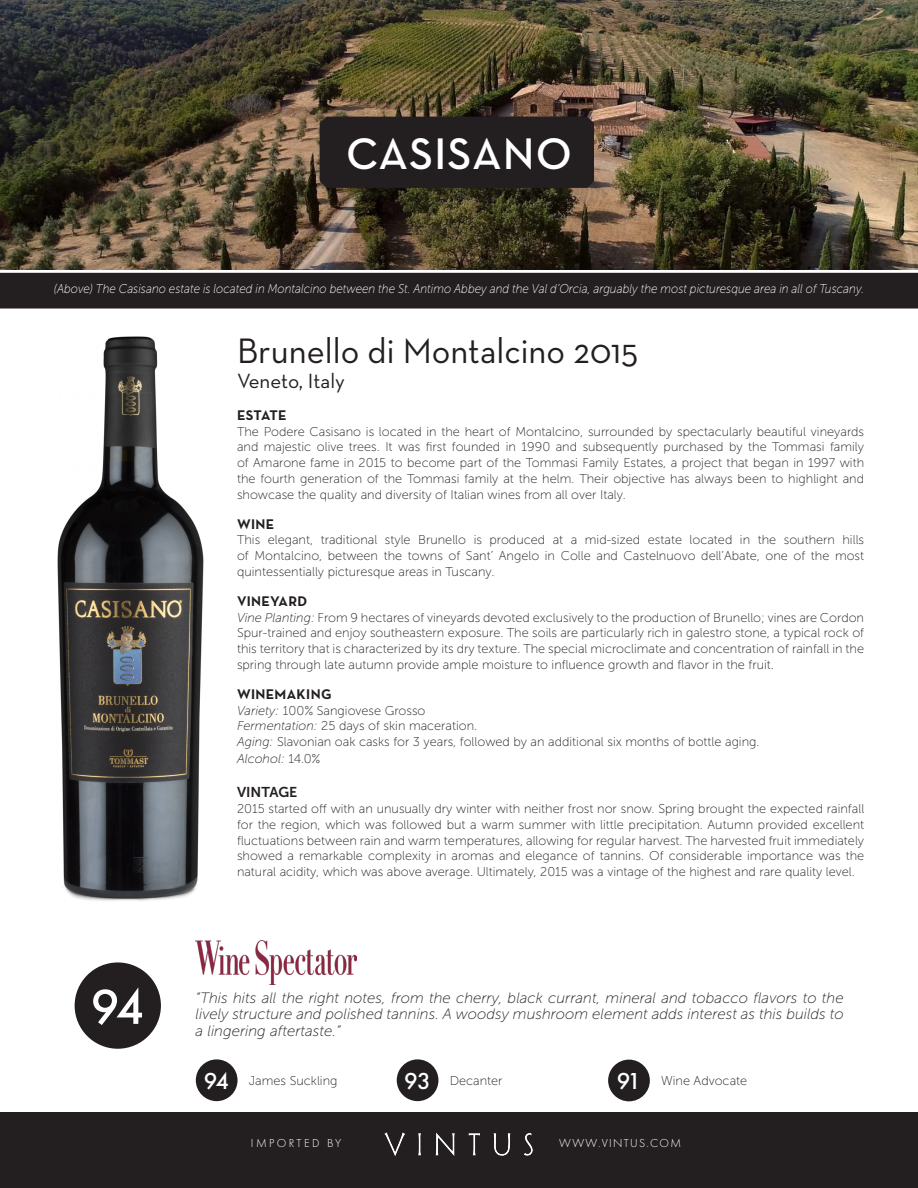
<style>
.page{position:relative;width:918px;height:1188px;background:#fff}
.page>*{position:absolute;margin:0;border:0;box-sizing:border-box;transform-origin:0 0}
.t1{font:500 51px "Futura PT";color:#fff}
.t2{font:600 45px "Neutraface Text";letter-spacing:.025em;color:#fff}
.t3{font:36px "Neutraface Text";color:#231f20}
.t4{font:500 24px "Futura PT";color:#fff}
.t5{font:21px "Neutraface Text";color:#231f20}
.t6{font:italic 15px/16.5px "Museo Sans 100";color:#231f20;text-align:justify}
.t7{font:700 14.25px "Neutraface Text";letter-spacing:.025em;color:#231f20}
.t8{font:14.25px "Museo Sans 700";color:#231f20}
.t9{font:12.75px/15.8px "Museo Sans 100";color:#231f20;text-align:justify}
.t10{font:italic 12.75px "Museo Sans 100";color:#fff;scale:.91 1}
.t11{font:italic 12.75px "Museo Sans 100";color:#231f20}
.t12{font:300 12px "Futura PT";letter-spacing:.11em;color:#fff}
.t13{font:300 12px "Futura PT";letter-spacing:.2em;color:#fff}
.s1{font-style:italic}
.s2{font-style:normal}
</style>
<div class="page">
<div style="left:196px;top:1059px;width:42px;height:42px;background:#231f20;border-radius:50%"></div>
<div style="left:397px;top:1059px;width:41px;height:42px;background:#231f20;border-radius:50%"></div>
<img style="left:196px;top:941px;width:160px;height:43px">
<div style="left:75px;top:962px;width:86px;height:87px;background:#231f20;border-radius:50%"></div>
<div style="left:608px;top:1060px;width:42px;height:41px;background:#231f20;border-radius:50%"></div>
<img style="left:0;top:0;width:918px;height:269px">
<div style="left:1px;top:274px;width:916px;height:34px;background:#231f20"></div>
<div style="left:0;top:273px;width:918px;height:36px;border:2px solid #231f20"></div>
<div style="left:320px;top:117px;width:274px;height:71px;background:#231f20"></div>
<div style="left:0;top:1112px;width:918px;height:76px;background:#231f20"></div>
<img style="left:384px;top:1133px;width:148px;height:24px">
<img style="left:57px;top:336px;width:147px;height:565px">
<p class="t2" style="left:346px;top:126px;width:227px">CASISANO</p>
<p class="t10" style="left:54px;top:282px;width:892px">(Above) The Casisano estate is located in Montalcino between the St. Antimo Abbey and the Val d’Orcia, arguably the most picturesque area in all of Tuscany.</p>
<p class="t3" style="left:237px;top:328px;width:403px">Brunello di Montalcino 2015</p>
<p class="t5" style="left:237px;top:367px;width:109px">Veneto, Italy</p>
<p class="t7" style="left:237px;top:406px;width:51px">ESTATE</p>
<p class="t9" style="left:237px;top:423px;width:629px">The Podere Casisano is located in the heart of Montalcino, surrounded by spectacularly beautiful vineyards and majestic olive trees. It was first founded in 1990 and subsequently purchased by the Tommasi family of Amarone fame in 2015 to become part of the Tommasi Family Estates, a project that began in 1997 with the fourth generation of the Tommasi family at the helm. Their objective has always been to highlight and showcase the quality and diversity of Italian wines from all over Italy.</p>
<p class="t7" style="left:237px;top:515px;width:39px">WINE</p>
<p class="t9" style="left:237px;top:532px;width:629px">This elegant, traditional style Brunello is produced at a mid-sized estate located in the southern hills of Montalcino, between the towns of Sant’ Angelo in Colle and Castelnuovo dell’Abate, one of the most quintessentially picturesque areas in Tuscany.</p>
<p class="t7" style="left:237px;top:592px;width:72px">VINEYARD</p>
<p class="t9" style="left:237px;top:609px;width:629px"><span class="s1">Vine Planting:</span> From 9 hectares of vineyards devoted exclusively to the production of Brunello; vines are Cordon Spur-trained and enjoy southeastern exposure. The soils are particularly rich in galestro stone, a typical rock of this territory that is characterized by its dry texture. The special microclimate and concentration of rainfall in the spring through late autumn provide ample moisture to influence growth and flavor in the fruit.</p>
<p class="t7" style="left:237px;top:685px;width:96px">WINEMAKING</p>
<p class="t9" style="left:237px;top:702px;width:190px"><span class="s1">Variety:</span> 100% Sangiovese Grosso</p>
<p class="t9" style="left:237px;top:718px;width:242px"><span class="s1">Fermentation:</span> 25 days of skin maceration.</p>
<p class="t9" style="left:237px;top:734px;width:524px"><span class="s1">Aging:</span> Slavonian oak casks for 3 years, followed by an additional six months of bottle aging.</p>
<p class="t11" style="left:237px;top:752px;width:85px">Alcohol: <span class="s2">14.0%</span></p>
<p class="t8" style="left:237px;top:784px;width:62px">VINTAGE</p>
<p class="t9" style="left:237px;top:801px;width:629px">2015 started off with an unusually dry winter with neither frost nor snow. Spring brought the expected rainfall for the region, which was followed but a warm summer with little precipitation. Autumn provided excellent fluctuations between rain and warm temperatures, allowing for regular harvest. The harvested fruit immediately showed a remarkable complexity in aromas and elegance of tannins. Of considerable importance was the natural acidity, which was above average. Ultimately, 2015 was a vintage of the highest and rare quality level.</p>
<p class="t1" style="left:91px;top:976px;width:55px">94</p>
<p class="t6" style="left:196px;top:990px;width:650px">“This hits all the right notes, from the cherry, black currant, mineral and tobacco flavors to the lively structure and polished tannins. A woodsy mushroom element adds interest as this builds to a lingering aftertaste.”</p>
<p class="t4" style="left:617px;top:1066px;width:26px">91</p>
<p class="t9" style="left:661px;top:1073px;width:88px">Wine Advocate</p>
<p class="t4" style="left:204px;top:1066px;width:27px">94</p>
<p class="t9" style="left:249px;top:1073px;width:90px">James Suckling</p>
<p class="t4" style="left:404px;top:1066px;width:28px">93</p>
<p class="t9" style="left:450px;top:1073px;width:54px">Decanter</p>
<p class="t13" style="left:251px;top:1137px;width:92px">IMPORTED BY</p>
<p class="t12" style="left:559px;top:1137px;width:123px">WWW.VINTUS.COM</p>
</div>
